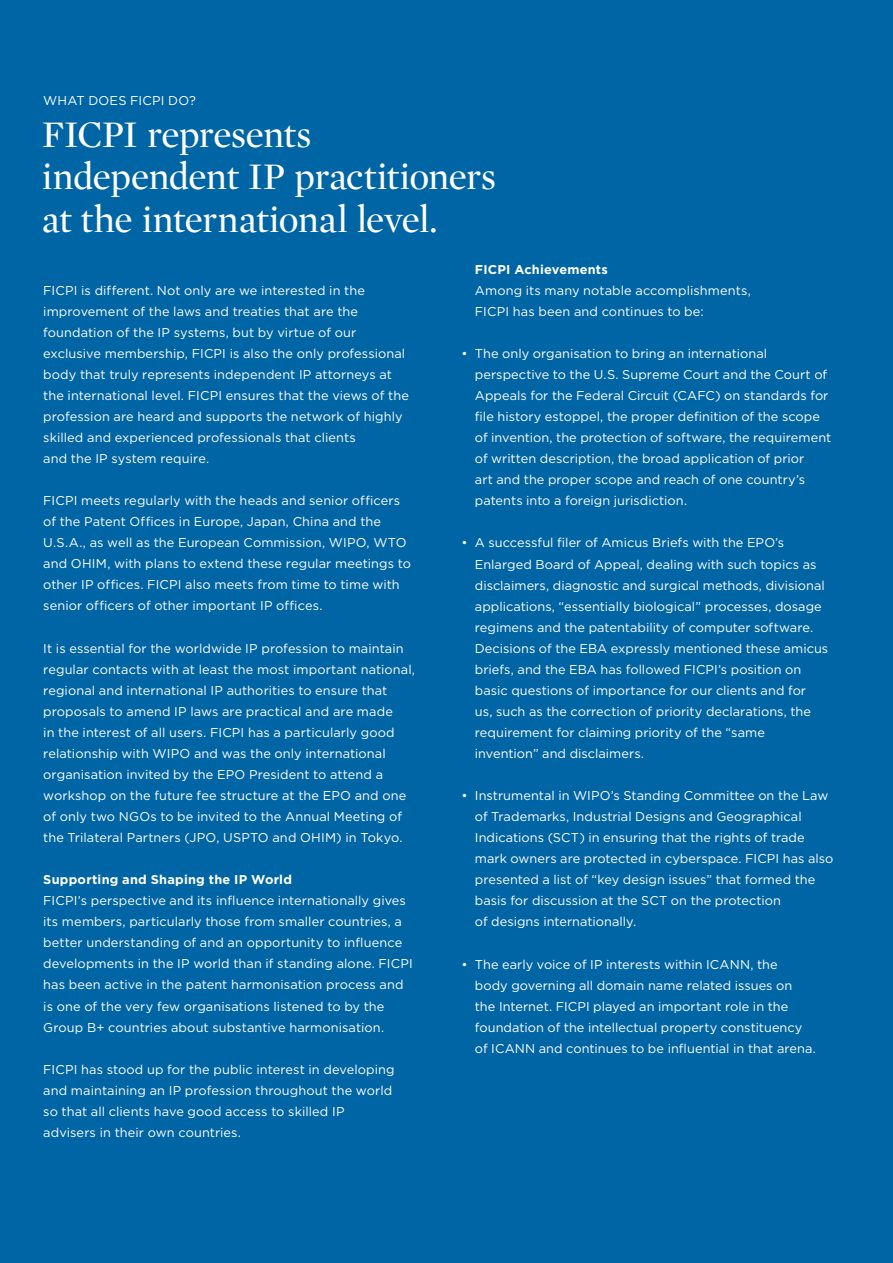
<style>
.page{position:relative;width:893px;height:1263px;background:#0065a4}
.page>*{position:absolute;margin:0;border:0;box-sizing:border-box;transform-origin:0 0}
.t1{font:38.25px/42.2px "Mercury Display Roman";letter-spacing:-.015em;color:#fff}
.t2{font:12.75px/21px "Gotham HTF";letter-spacing:.005em;color:#fff}
.t3{font:700 12.75px "Gotham HTF";letter-spacing:.02em;color:#fff}
</style>
<div class="page">
<p class="t2" style="left:43px;top:90px;width:154px">WHAT DOES FICPI DO?</p>
<h1 class="t1" style="left:42px;top:114px;width:456px">FICPI represents independent IP practitioners at the international level.</h1>
<p class="t2" style="left:43px;top:279px;width:367px">FICPI is different. Not only are we interested in the improvement of the laws and treaties that are the foundation of the IP systems, but by virtue of our exclusive membership, FICPI is also the only professional body that truly represents independent IP attorneys at the international level. FICPI ensures that the views of the profession are heard and supports the network of highly skilled and experienced professionals that clients<br>and the IP system require.</p>
<p class="t2" style="left:43px;top:490px;width:369px">FICPI meets regularly with the heads and senior officers of the Patent Offices in Europe, Japan, China and the U.S.A., as well as the European Commission, WIPO, WTO and OHIM, with plans to extend these regular meetings to other IP offices. FICPI also meets from time to time with senior officers of other important IP offices.</p>
<p class="t2" style="left:43px;top:637px;width:373px">It is essential for the worldwide IP profession to maintain regular contacts with at least the most important national, regional and international IP authorities to ensure that proposals to amend IP laws are practical and are made<br>in the interest of all users. FICPI has a particularly good relationship with WIPO and was the only international organisation invited by the EPO President to attend a workshop on the future fee structure at the EPO and one of only two NGOs to be invited to the Annual Meeting of the Trilateral Partners (JPO, USPTO and OHIM) in Tokyo.</p>
<p class="t3" style="left:43px;top:872px;width:250px">Supporting and Shaping the IP World</p>
<p class="t2" style="left:43px;top:890px;width:371px">FICPI’s perspective and its influence internationally gives its members, particularly those from smaller countries, a better understanding of and an opportunity to influence developments in the IP world than if standing alone. FICPI has been active in the patent harmonisation process and is one of the very few organisations listened to by the Group B+ countries about substantive harmonisation.</p>
<p class="t2" style="left:43px;top:1058px;width:353px">FICPI has stood up for the public interest in developing and maintaining an IP profession throughout the world so that all clients have good access to skilled IP advisers in their own countries.</p>
<p class="t3" style="left:475px;top:262px;width:135px">FICPI Achievements</p>
<p class="t2" style="left:475px;top:280px;width:278px">Among its many notable accomplishments,<br>FICPI has been and continues to be:</p>
<p class="t2" style="left:475px;top:343px;width:358px;text-indent:-14px">• The only organisation to bring an international perspective to the U.S. Supreme Court and the Court of Appeals for the Federal Circuit (CAFC) on standards for file history estoppel, the proper definition of the scope of invention, the protection of software, the requirement of written description, the broad application of prior<br>art and the proper scope and reach of one country’s patents into a foreign jurisdiction.</p>
<p class="t2" style="left:475px;top:532px;width:355px;text-indent:-14px">• A successful filer of Amicus Briefs with the EPO’s Enlarged Board of Appeal, dealing with such topics as disclaimers, diagnostic and surgical methods, divisional applications, “essentially biological” processes, dosage regimens and the patentability of computer software.<br>Decisions of the EBA expressly mentioned these amicus briefs, and the EBA has followed FICPI’s position on basic questions of importance for our clients and for<br>us, such as the correction of priority declarations, the requirement for claiming priority of the “same invention” and disclaimers.</p>
<p class="t2" style="left:475px;top:785px;width:360px;text-indent:-14px">• Instrumental in WIPO’s Standing Committee on the Law of Trademarks, Industrial Designs and Geographical Indications (SCT) in ensuring that the rights of trade mark owners are protected in cyberspace. FICPI has also presented a list of “key design issues” that formed the basis for discussion at the SCT on the protection<br>of designs internationally.</p>
<p class="t2" style="left:475px;top:953px;width:342px;text-indent:-14px">• The early voice of IP interests within ICANN, the<br>body governing all domain name related issues on the Internet. FICPI played an important role in the foundation of the intellectual property constituency of ICANN and continues to be influential in that arena.</p>
</div>
